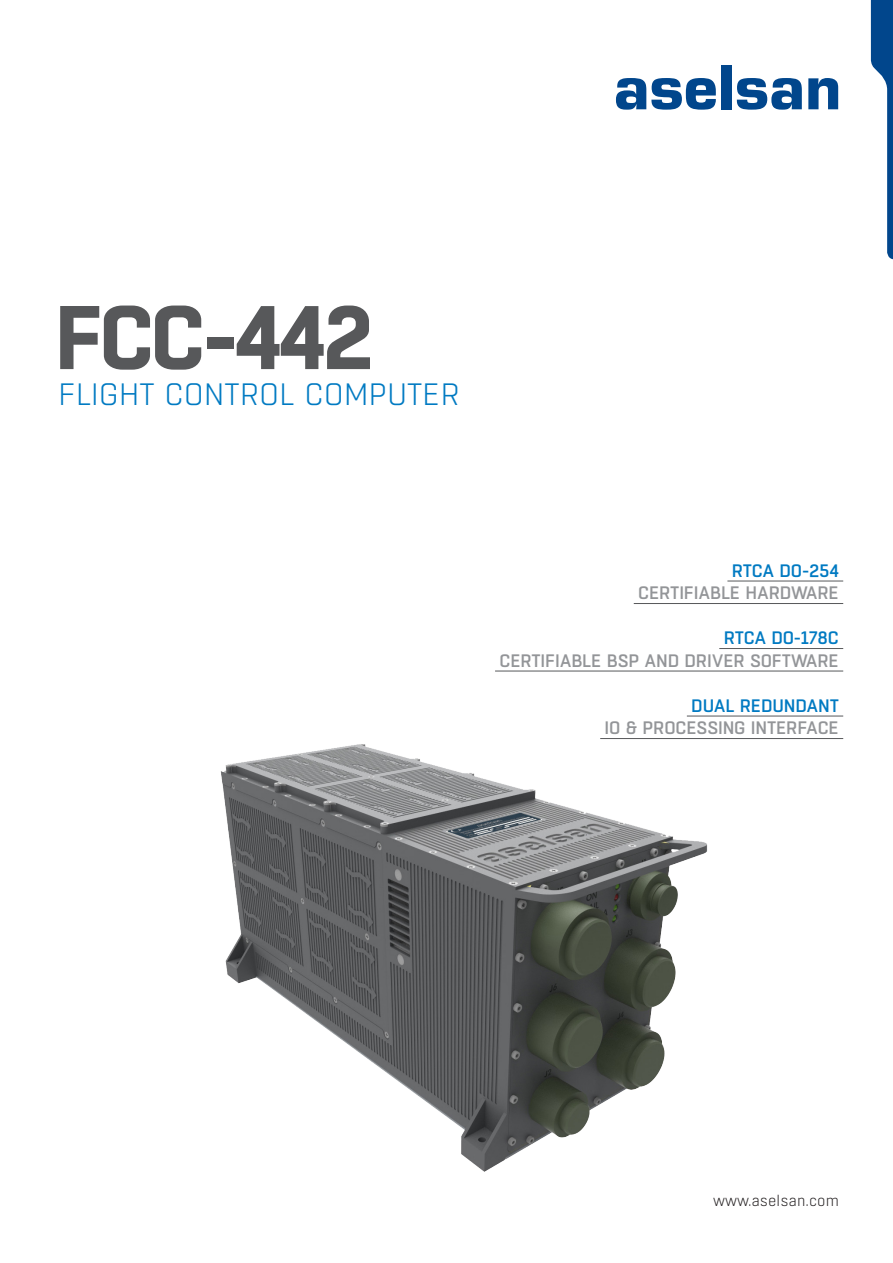
<style>
.page{position:relative;width:893px;height:1263px;background:#fff}
.page>*{position:absolute;margin:0;border:0;box-sizing:border-box;transform-origin:0 0}
.t1{font:700 90px "Boxed";letter-spacing:-.04em;color:#57585a}
.t2{font:300 30.9px "Boxed";letter-spacing:-.005em;color:#007ac2}
.t3{font:500 18px "Boxed";letter-spacing:-.01em;color:#939598}
.t4{font:500 18px "Boxed";letter-spacing:-.01em;color:#007ac2}
.t5{font:300 15px "Boxed";color:#231f20}
</style>
<div class="page">
<svg style="left:616px;top:78px;width:100px;height:32px"></svg>
<div style="left:721px;top:65px;width:10px;height:44px;background:#01468c"></div>
<svg style="left:737px;top:78px;width:65px;height:32px"></svg>
<svg style="left:808px;top:78px;width:30px;height:31px"></svg>
<svg style="left:871px;top:0;width:22px;height:259px"></svg>
<hr style="left:727px;top:581px;width:116px;height:1px;background:#57585a">
<hr style="left:634px;top:603px;width:209px;height:1px;background:#57585a">
<hr style="left:719px;top:648px;width:124px;height:1px;background:#57585a">
<hr style="left:495px;top:671px;width:348px;height:1px;background:#57585a">
<hr style="left:687px;top:716px;width:156px;height:1px;background:#57585a">
<hr style="left:600px;top:738px;width:243px;height:1px;background:#57585a">
<img style="left:220px;top:738px;width:488px;height:434px">
<p class="t1" style="left:55px;top:277px;width:320px">FCC-442</p>
<p class="t2" style="left:58px;top:375px;width:404px">FLIGHT CONTROL COMPUTER</p>
<p class="t4" style="left:732px;top:559px;width:109px">RTCA DO-254</p>
<p class="t3" style="left:638px;top:582px;width:202px">CERTIFIABLE HARDWARE</p>
<p class="t4" style="left:724px;top:627px;width:117px">RTCA DO-178C</p>
<p class="t3" style="left:499px;top:649px;width:341px">CERTIFIABLE BSP AND DRIVER SOFTWARE</p>
<p class="t4" style="left:691px;top:694px;width:149px">DUAL REDUNDANT</p>
<p class="t3" style="left:605px;top:717px;width:236px">IO &amp; PROCESSING INTERFACE</p>
<p class="t5" style="left:713px;top:1191px;width:127px">www.aselsan.com</p>
</div>
